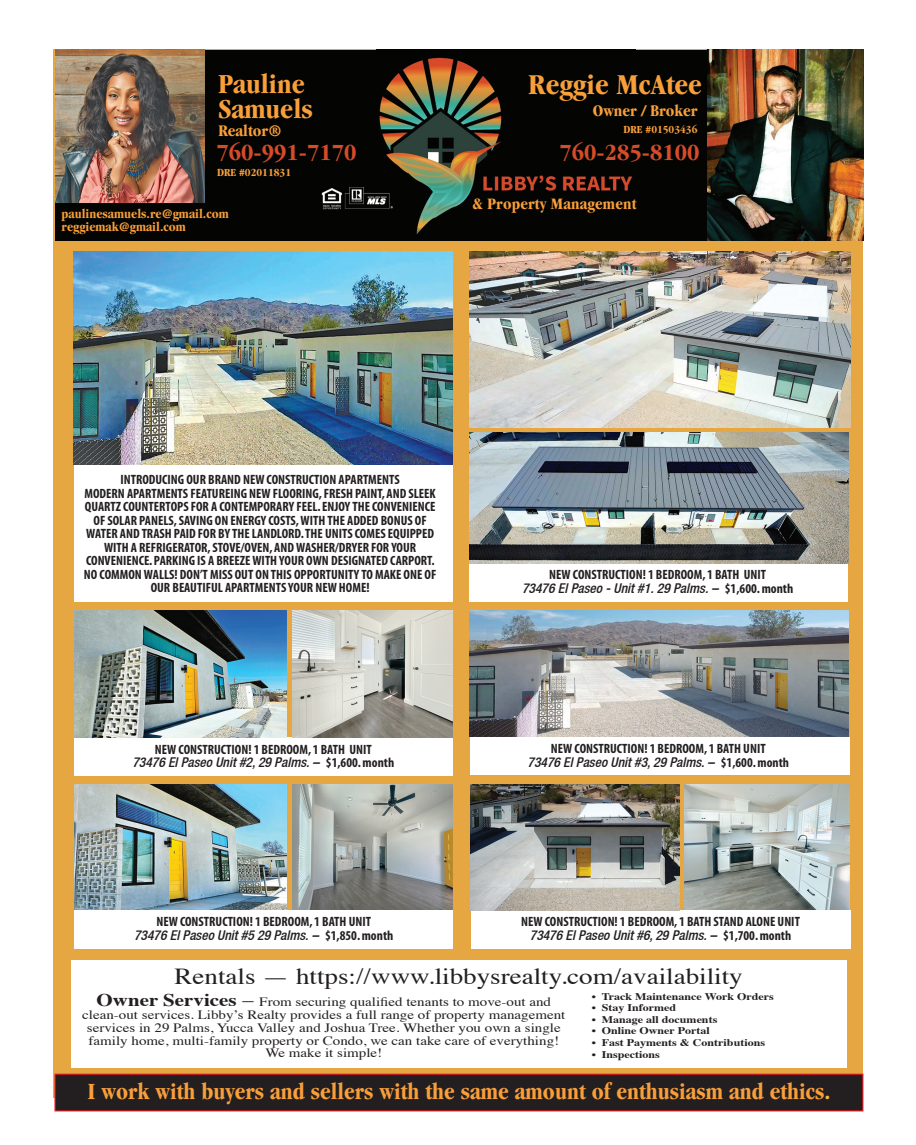
<style>
.page{position:relative;width:916px;height:1145px;background:#fff}
.page>*{position:absolute;margin:0;border:0;box-sizing:border-box;transform-origin:0 0}
.t1{font:700 condensed 29.85px "Garamond";color:#f99f3a}
.t2{font:700 condensed 28.5px "Garamond";color:#f99f3a}
.t3{font:700 condensed 24px "Garamond";color:#f99f3a}
.t4{font:700 condensed 24px "Garamond";color:#d64b28}
.t5{font:22.95px "Times";color:#231f20;scale:1.18 1}
.t6{font:700 condensed 16.8px "Garamond";color:#f99f3a}
.t7{font:700 condensed 16.5px "Garamond";letter-spacing:.01em;color:#f99f3a}
.t8{font:700 condensed 13.5px/13.5px "Myriad";color:#231f20;text-align:center}
.t9{font:italic 500 condensed 13.5px "Helvetica Neue LT";color:#231f20}
.t10{font:700 condensed 13.5px "Garamond";color:#f99f3a}
.t11{font:12.75px/12.8px "Times";color:#231f20;text-align:center;scale:1.18 1}
.t12{font:700 condensed 11.25px "Garamond";color:#f99f3a}
.t13{font:700 10.2px "Times";color:#231f20;scale:1.18 1}
.s1{font-family:"Myriad";font-weight:700;font-style:normal}
.s2{font-weight:700;font-size:17.85px}
.s3{font-size:19.05px}
.s4{color:#fdb93b}
</style>
<div class="page">
<div style="left:54px;top:49px;width:808px;height:1049px;background:#e6a743"></div>
<div style="left:55px;top:1074px;width:807px;height:37px;background:#231f20"></div>
<div style="left:54px;top:1073px;width:809px;height:38px;border:1px solid #ee1d23"></div>
<div style="left:469px;top:563px;width:379px;height:38px;background:#fff"></div>
<div style="left:71px;top:960px;width:776px;height:107px;background:#fff"></div>
<div style="left:74px;top:464px;width:378px;height:137px;background:#fff"></div>
<img style="left:74px;top:784px;width:213px;height:126px">
<img style="left:293px;top:784px;width:159px;height:126px">
<div style="left:74px;top:910px;width:379px;height:38px;background:#fff"></div>
<div style="left:470px;top:737px;width:379px;height:37px;background:#fff"></div>
<img style="left:469px;top:610px;width:379px;height:127px">
<div style="left:74px;top:737px;width:378px;height:38px;background:#fff"></div>
<img style="left:292px;top:610px;width:160px;height:128px">
<img style="left:74px;top:611px;width:213px;height:126px">
<img style="left:684px;top:784px;width:165px;height:126px">
<div style="left:471px;top:910px;width:379px;height:38px;background:#fff"></div>
<img style="left:470px;top:784px;width:210px;height:126px">
<img style="left:469px;top:433px;width:378px;height:130px">
<img style="left:74px;top:252px;width:378px;height:212px">
<img style="left:469px;top:252px;width:381px;height:175px">
<div style="left:55px;top:50px;width:804px;height:190px;background:#040503"></div>
<img style="left:379px;top:57px;width:253px;height:177px">
<img style="left:321px;top:187px;width:72px;height:23px">
<img style="left:707px;top:50px;width:156px;height:190px">
<img style="left:55px;top:49px;width:150px;height:154px">
<p class="t2" style="left:218px;top:68px;width:88px">Pauline</p>
<p class="t2" style="left:218px;top:93px;width:96px">Samuels</p>
<p class="t4" style="left:216px;top:139px;width:142px">760-991-7170</p>
<p class="t6" style="left:218px;top:121px;width:65px">Realtor®</p>
<p class="t12" style="left:217px;top:166px;width:75px">DRE #02011831</p>
<p class="t10" style="left:62px;top:206px;width:169px">paulinesamuels.re@gmail.com</p>
<p class="t10" style="left:62px;top:219px;width:126px">reggiemak@gmail.com</p>
<p class="t1" style="left:528px;top:67px;width:175px">Reggie McAtee</p>
<p class="t6" style="left:592px;top:101px;width:106px">Owner / Broker</p>
<p class="t12" style="left:623px;top:123px;width:75px">DRE #01503436</p>
<p class="t4" style="left:559px;top:139px;width:142px">760-285-8100</p>
<p class="t7" style="left:472px;top:194px;width:165px">&amp; Property Management</p>
<p class="t8" style="left:120px;top:473px;width:281px">INTRODUCING OUR BRAND NEW CONSTRUCTION APARTMENTS</p>
<p class="t8" style="left:84px;top:487px;width:354px">MODERN APARTMENTS FEATUREING NEW FLOORING, FRESH PAINT, AND SLEEK QUARTZ COUNTERTOPS FOR A CONTEMPORARY FEEL. ENJOY THE CONVENIENCE OF SOLAR PANELS, SAVING ON ENERGY COSTS, WITH THE ADDED BONUS OF WATER AND TRASH PAID FOR BY THE LANDLORD. THE UNITS COMES EQUIPPED WITH A REFRIGERATOR, STOVE/OVEN, AND WASHER/DRYER FOR YOUR CONVENIENCE. PARKING IS A BREEZE WITH YOUR OWN DESIGNATED CARPORT.<br>NO COMMON WALLS! DON’T MISS OUT ON THIS OPPORTUNITY TO MAKE ONE OF OUR BEAUTIFUL APARTMENTS YOUR NEW HOME!</p>
<p class="t8" style="left:155px;top:743px;width:218px">NEW CONSTRUCTION! 1 BEDROOM, 1 BATH UNIT</p>
<p class="t9" style="left:132px;top:754px;width:263px">73476 El Paseo Unit #2, 29 Palms. – <span class="s1">$1,600. month</span></p>
<p class="t8" style="left:156px;top:915px;width:216px">NEW CONSTRUCTION! 1 BEDROOM, 1 BATH UNIT</p>
<p class="t9" style="left:134px;top:927px;width:261px">73476 El Paseo Unit #5 29 Palms. – <span class="s1">$1,850. month</span></p>
<p class="t8" style="left:549px;top:568px;width:218px">NEW CONSTRUCTION! 1 BEDROOM, 1 BATH UNIT</p>
<p class="t9" style="left:522px;top:580px;width:273px">73476 El Paseo - Unit #1. 29 Palms. – <span class="s1">$1,600. month</span></p>
<p class="t8" style="left:551px;top:742px;width:216px">NEW CONSTRUCTION! 1 BEDROOM, 1 BATH UNIT</p>
<p class="t9" style="left:527px;top:754px;width:263px">73476 El Paseo Unit #3, 29 Palms. – <span class="s1">$1,600. month</span></p>
<p class="t8" style="left:521px;top:915px;width:280px">NEW CONSTRUCTION! 1 BEDROOM, 1 BATH STAND ALONE UNIT</p>
<p class="t9" style="left:530px;top:927px;width:263px">73476 El Paseo Unit #6, 29 Palms. – <span class="s1">$1,700. month</span></p>
<p class="t5" style="left:174px;top:954px;width:483px">Rentals — https://www.libbysrealty.com/availability</p>
<p class="t11" style="left:82px;top:994px;width:411px"><span class="s2">Owner Services</span> <span class="s3">–</span> From securing qualified tenants to move-out and clean-out services. Libby’s Realty provides a full range of property management services in 29 Palms, Yucca Valley and Joshua Tree. Whether you own a single family home, multi-family property or Condo, we can take care of everything!<br>We make it simple!</p>
<p class="t13" style="left:591px;top:986px;width:156px">• Track Maintenance Work Orders</p>
<p class="t13" style="left:591px;top:998px;width:73px">• Stay Informed</p>
<p class="t13" style="left:591px;top:1009px;width:108px">• Manage all documents</p>
<p class="t13" style="left:591px;top:1021px;width:101px">• Online Owner Portal</p>
<p class="t13" style="left:591px;top:1032px;width:148px">• Fast Payments &amp; Contributions</p>
<p class="t13" style="left:591px;top:1045px;width:59px">• Inspections</p>
<p class="t3" style="left:87px;top:1078px;width:744px">I work with buyers and sellers with the same amount of enthusiasm and ethics<span class="s4">.</span></p>
</div>
